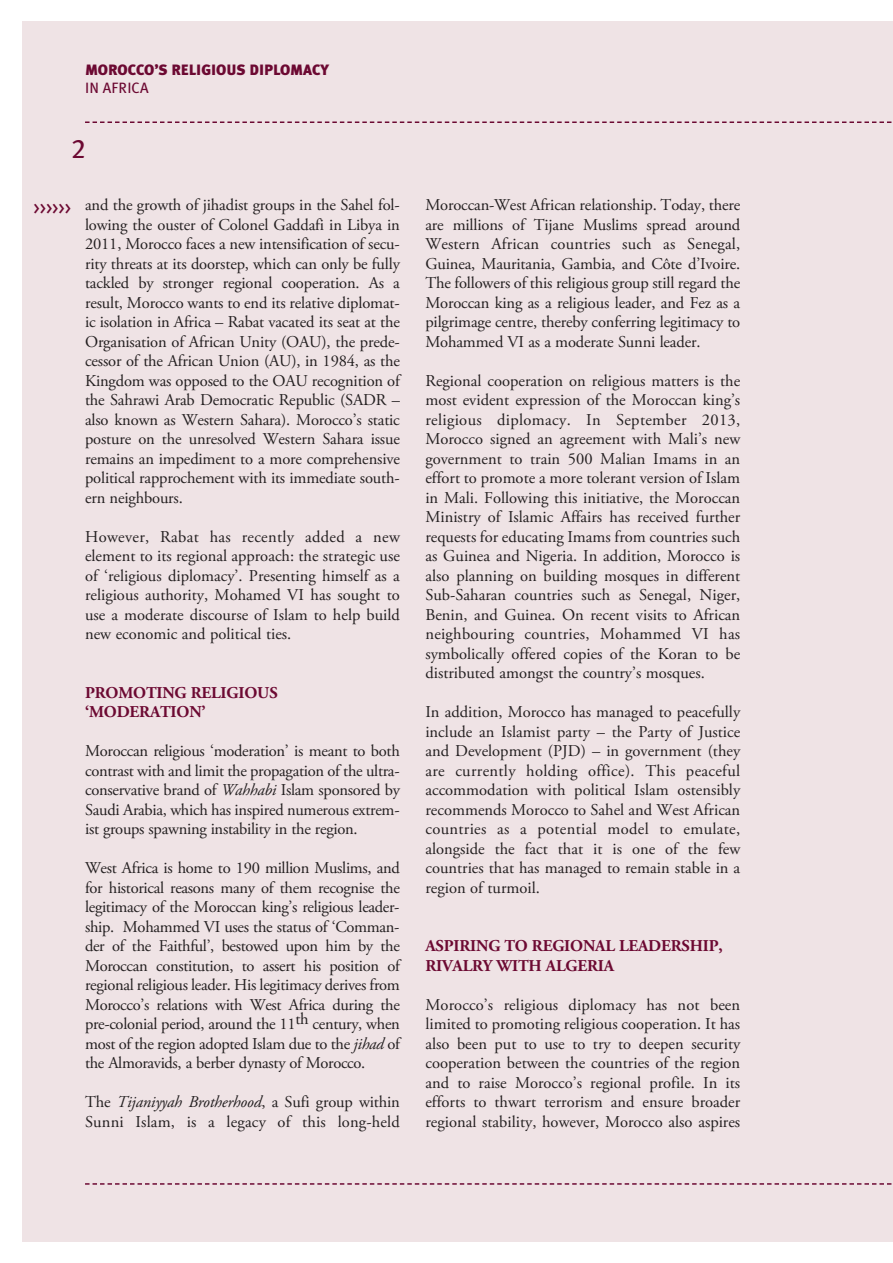
<style>
.page{position:relative;width:893px;height:1263px;background:#fff}
.page>*{position:absolute;margin:0;border:0;box-sizing:border-box;transform-origin:0 0}
.t1{font:27px "Meta Plus Book Caps";color:#6c0932}
.t2{font:18px "Meta Plus Book Caps";color:#6c0932}
.t3{font:16.5px/19.5px "Adobe Garamond Pro";color:#231f20;text-align:justify}
.t4{font:700 16.5px/19.5px "Adobe Garamond Pro";letter-spacing:-.01em;color:#6c0932}
.t5{font:900 15px "Meta Plus";color:#6c0932}
.t6{font:15px "Meta Plus";letter-spacing:.015em;color:#6c0932}
.s1{font-style:italic}
</style>
<div class="page">
<div style="left:22px;top:22px;width:871px;height:1220px;background:#efe3e5"></div>
<svg style="left:85px;top:121px;width:807px;height:2px"></svg>
<svg style="left:85px;top:1183px;width:807px;height:2px"></svg>
<p class="t5" style="left:85px;top:61px;width:245px">MOROCCO’S RELIGIOUS DIPLOMACY</p>
<p class="t6" style="left:85px;top:79px;width:65px">IN AFRICA</p>
<h1 class="t1" style="left:71px;top:133px;width:16px">2</h1>
<p class="t2" style="left:34px;top:197px;width:39px">&gt;&gt;&gt;&gt;&gt;&gt;</p>
<p class="t3" style="left:85px;top:196px;width:316px">and the growth of jihadist groups in the Sahel fol&shy;lowing the ouster of Colonel Gaddafi in Libya in 2011, Morocco faces a new intensification of secu&shy;rity threats at its doorstep, which can only be fully tackled by stronger regional cooperation. As a result, Morocco wants to end its relative diplomat&shy;ic isolation in Africa – Rabat vacated its seat at the Organisation of African Unity (OAU), the prede&shy;cessor of the African Union (AU), in 1984, as the Kingdom was opposed to the OAU recognition of the Sahrawi Arab Democratic Republic (SADR – also known as Western Sahara). Morocco’s static posture on the unresolved Western Sahara issue remains an impediment to a more comprehensive political rapprochement with its immediate south&shy;ern neighbours.</p>
<p class="t3" style="left:85px;top:528px;width:316px">However, Rabat has recently added a new element to its regional approach: the strategic use of ‘religious diplomacy’. Presenting himself as a religious authority, Mohamed VI has sought to use a moderate discourse of Islam to help build new economic and political ties.</p>
<p class="t4" style="left:85px;top:684px;width:194px">PROMOTING RELIGIOUS ‘MODERATION’</p>
<p class="t3" style="left:85px;top:742px;width:316px">Moroccan religious ‘moderation’ is meant to both contrast with and limit the propagation of the ultra&shy;conservative brand of <span class="s1">Wahhabi</span> Islam sponsored by Saudi Arabia, which has inspired numerous extrem&shy;ist groups spawning instability in the region.</p>
<p class="t3" style="left:85px;top:859px;width:316px">West Africa is home to 190 million Muslims, and for historical reasons many of them recognise the legitimacy of the Moroccan king’s religious leader&shy;ship. Mohammed VI uses the status of ‘Comman&shy;der of the Faithful’, bestowed upon him by the Moroccan constitution, to assert his position of regional religious leader. His legitimacy derives from Morocco’s relations with West Africa during the pre-colonial period, around the 11th century, when most of the region adopted Islam due to the <span class="s1">jihad</span> of the Almoravids, a berber dynasty of Morocco.</p>
<p class="t3" style="left:85px;top:1093px;width:316px">The <span class="s1">Tijaniyyah Brotherhood</span>, a Sufi group within<br>Sunni Islam, is a legacy of this long-held</p>
<p class="t3" style="left:425px;top:196px;width:316px">Moroccan-West African relationship. Today, there are millions of Tijane Muslims spread around Western African countries such as Senegal, Guinea, Mauritania, Gambia, and Côte d’Ivoire.<br>The followers of this religious group still regard the Moroccan king as a religious leader, and Fez as a pilgrimage centre, thereby conferring legitimacy to Mohammed VI as a moderate Sunni leader.</p>
<p class="t3" style="left:425px;top:372px;width:316px">Regional cooperation on religious matters is the most evident expression of the Moroccan king’s religious diplomacy. In September 2013, Morocco signed an agreement with Mali’s new government to train 500 Malian Imams in an effort to promote a more tolerant version of Islam in Mali. Following this initiative, the Moroccan Ministry of Islamic Affairs has received further requests for educating Imams from countries such as Guinea and Nigeria. In addition, Morocco is also planning on building mosques in different Sub-Saharan countries such as Senegal, Niger, Benin, and Guinea. On recent visits to African neighbouring countries, Mohammed VI has symbolically offered copies of the Koran to be distributed amongst the country’s mosques.</p>
<p class="t3" style="left:425px;top:703px;width:316px">In addition, Morocco has managed to peacefully include an Islamist party – the Party of Justice and Development (PJD) – in government (they are currently holding office). This peaceful accommodation with political Islam ostensibly recommends Morocco to Sahel and West African countries as a potential model to emulate, alongside the fact that it is one of the few countries that has managed to remain stable in a region of turmoil.</p>
<p class="t4" style="left:425px;top:937px;width:299px">ASPIRING TO REGIONAL LEADERSHIP,<br>RIVALRY WITH ALGERIA</p>
<p class="t3" style="left:425px;top:996px;width:316px">Morocco’s religious diplomacy has not been limited to promoting religious cooperation. It has also been put to use to try to deepen security cooperation between the countries of the region and to raise Morocco’s regional profile. In its efforts to thwart terrorism and ensure broader regional stability, however, Morocco also aspires</p>
</div>
